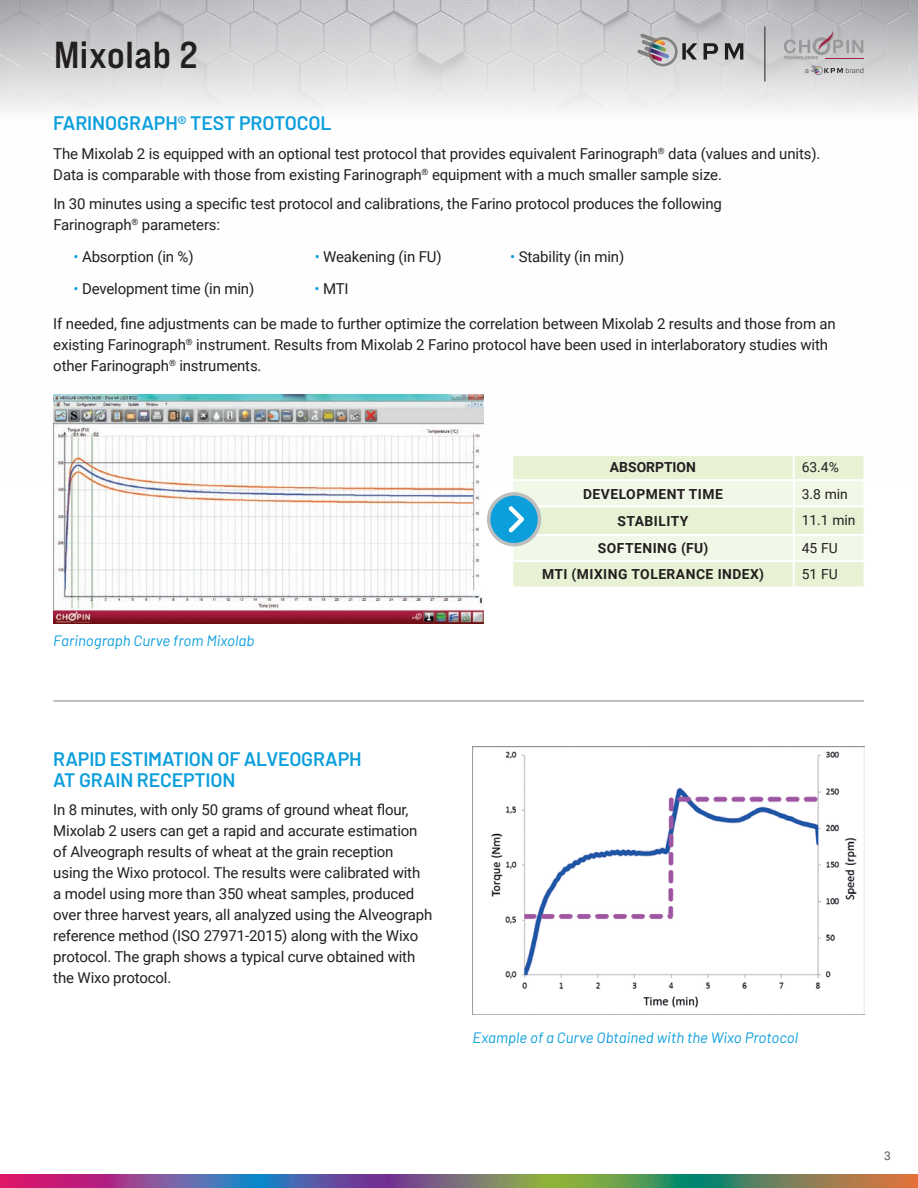
<style>
.page{position:relative;width:918px;height:1188px;background:#fff}
.page>*{position:absolute;margin:0;border:0;box-sizing:border-box;transform-origin:0 0}
.t1{font:37.5px "Bebas Neue Pro Exp Bd";letter-spacing:.015em;color:#231f20}
.t2{font:600 19.5px/21px "Barlow";letter-spacing:-.01em;color:#0c9fdc}
.t3{font:15px/21px "Roboto";letter-spacing:-.01em;color:#231f20}
.t4{font:italic 15px "Barlow";color:#0c9fdc}
.t5{font:700 13.8px "Roboto";letter-spacing:.035em;color:#231f20}
.t6{font:13.8px "Roboto";color:#231f20}
.t7{font:700 13.8px "Roboto";color:#231f20}
.t8{font:12px "Roboto";color:#57585a}
.s1{color:#0c9fdc}
</style>
<div class="page">
<img style="left:0;top:0;width:918px;height:111px">
<svg style="left:0;top:1174px;width:918px;height:14px;background:#776b76"></svg>
<svg style="left:637px;top:33px;width:60px;height:33px;background:#afacaf"></svg>
<svg style="left:704px;top:43px;width:14px;height:17px"></svg>
<svg style="left:725px;top:43px;width:18px;height:17px"></svg>
<hr style="left:765px;top:26px;width:1px;height:56px;background:#231f20">
<svg style="left:784px;top:30px;width:79px;height:29px;background:#b7b6b8"></svg>
<hr style="left:825px;top:58px;width:38px;height:1px;background:#a02544">
<svg style="left:805px;top:65px;width:58px;height:10px"></svg>
<hr style="left:53px;top:701px;width:811px;height:1px;background:#808183">
<img style="left:53px;top:394px;width:431px;height:230px">
<svg style="left:487px;top:456px;width:377px;height:130px;background:#e5f1df"></svg>
<img style="left:472px;top:747px;width:392px;height:268px">
<h1 class="t1" style="left:54px;top:31px;width:145px">Mixolab 2</h1>
<h2 class="t2" style="left:53px;top:111px;width:280px">FARINOGRAPH® TEST PROTOCOL</h2>
<p class="t3" style="left:53px;top:142px;width:769px">The Mixolab 2 is equipped with an optional test protocol that provides equivalent Farinograph<sup>®</sup> data (values and units).<br>Data is comparable with those from existing Farinograph<sup>®</sup> equipment with a much smaller sample size.</p>
<p class="t3" style="left:53px;top:192px;width:670px">In 30 minutes using a specific test protocol and calibrations, the Farino protocol produces the following<br>Farinograph<sup>®</sup> parameters:</p>
<p class="t3" style="left:74px;top:246px;width:122px"><span class="s1">•</span> Absorption (in %)</p>
<p class="t3" style="left:315px;top:246px;width:128px"><span class="s1">•</span> Weakening (in FU)</p>
<p class="t3" style="left:510px;top:246px;width:115px"><span class="s1">•</span> Stability (in min)</p>
<p class="t3" style="left:74px;top:278px;width:182px"><span class="s1">•</span> Development time (in min)</p>
<p class="t3" style="left:315px;top:278px;width:36px"><span class="s1">•</span> MTI</p>
<p class="t3" style="left:53px;top:313px;width:784px">If needed, fine adjustments can be made to further optimize the correlation between Mixolab 2 results and those from an existing Farinograph<sup>®</sup> instrument. Results from Mixolab 2 Farino protocol have been used in interlaboratory studies with other Farinograph<sup>®</sup> instruments.</p>
<p class="t4" style="left:53px;top:630px;width:203px">Farinograph Curve from Mixolab</p>
<h2 class="t2" style="left:53px;top:747px;width:310px">RAPID ESTIMATION OF ALVEOGRAPH<br>AT GRAIN RECEPTION</h2>
<p class="t3" style="left:53px;top:798px;width:381px">In 8 minutes, with only 50 grams of ground wheat flour, Mixolab 2 users can get a rapid and accurate estimation of Alveograph results of wheat at the grain reception using the Wixo protocol. The results were calibrated with<br>a model using more than 350 wheat samples, produced over three harvest years, all analyzed using the Alveograph reference method (ISO 27971-2015) along with the Wixo protocol. The graph shows a typical curve obtained with the Wixo protocol.</p>
<p class="t7" style="left:610px;top:458px;width:88px">ABSORPTION</p>
<p class="t6" style="left:802px;top:458px;width:39px">63.4%</p>
<p class="t5" style="left:583px;top:484px;width:141px">DEVELOPMENT TIME</p>
<p class="t6" style="left:802px;top:484px;width:48px">3.8 min</p>
<p class="t5" style="left:618px;top:511px;width:72px">STABILITY</p>
<p class="t6" style="left:802px;top:510px;width:55px">11.1 min</p>
<p class="t5" style="left:598px;top:539px;width:112px">SOFTENING (FU)</p>
<p class="t6" style="left:802px;top:539px;width:37px">45 FU</p>
<p class="t5" style="left:542px;top:565px;width:224px">MTI (MIXING TOLERANCE INDEX)</p>
<p class="t6" style="left:802px;top:565px;width:37px">51 FU</p>
<p class="t4" style="left:473px;top:1027px;width:327px">Example of a Curve Obtained with the Wixo Protocol</p>
<p class="t8" style="left:884px;top:1147px;width:8px">3</p>
</div>
